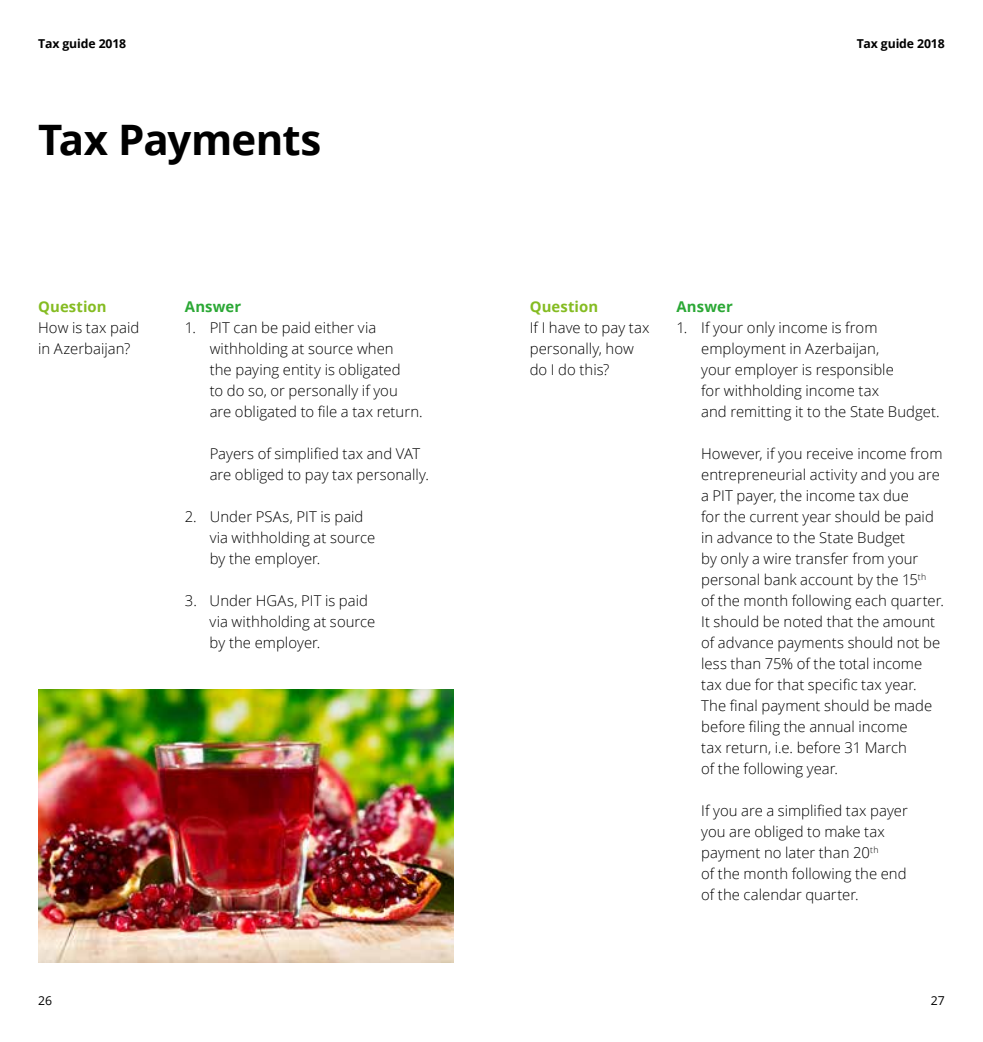
<style>
.page{position:relative;width:983px;height:1042px;background:#fff}
.page>*{position:absolute;margin:0;border:0;box-sizing:border-box;transform-origin:0 0}
.t1{font:700 42px "Open Sans";letter-spacing:-.015em;color:#000}
.t2{font:300 14.88px/21px "Open Sans";letter-spacing:.005em;color:#000}
.t3{font:700 14.88px "Open Sans";letter-spacing:.005em;color:#85bc22}
.t4{font:700 14.88px "Open Sans";letter-spacing:.005em;color:#2ba835}
.t5{font:700 12.25px "Open Sans";letter-spacing:-.01em;color:#000}
.t6{font:12.25px "Open Sans";color:#000}
</style>
<div class="page">
<img style="left:38px;top:690px;width:415px;height:273px">
<p class="t5" style="left:38px;top:35px;width:90px">Tax guide 2018</p>
<h1 class="t1" style="left:38px;top:110px;width:284px">Tax Payments</h1>
<p class="t3" style="left:38px;top:296px;width:70px">Question</p>
<p class="t2" style="left:38px;top:316px;width:103px">How is tax paid in Azerbaijan?</p>
<p class="t4" style="left:185px;top:296px;width:58px">Answer</p>
<p class="t2" style="left:209px;top:316px;width:214px;text-indent:-25px">1. PIT can be paid either via withholding at source when<br>the paying entity is obligated<br>to do so, or personally if you are obligated to file a tax return.</p>
<p class="t2" style="left:209px;top:442px;width:221px">Payers of simplified tax and VAT are obliged to pay tax personally.</p>
<p class="t2" style="left:209px;top:505px;width:167px;text-indent:-25px">2. Under PSAs, PIT is paid via withholding at source by the employer.</p>
<p class="t2" style="left:209px;top:589px;width:167px;text-indent:-25px">3. Under HGAs, PIT is paid via withholding at source by the employer.</p>
<p class="t6" style="left:38px;top:992px;width:15px">26</p>
<p class="t5" style="left:856px;top:35px;width:90px">Tax guide 2018</p>
<p class="t3" style="left:529px;top:296px;width:70px">Question</p>
<p class="t2" style="left:529px;top:316px;width:121px">If I have to pay tax personally, how do I do this?</p>
<p class="t4" style="left:676px;top:296px;width:58px">Answer</p>
<p class="t2" style="left:701px;top:316px;width:240px;text-indent:-25px">1. If your only income is from employment in Azerbaijan,<br>your employer is responsible<br>for withholding income tax<br>and remitting it to the State Budget.</p>
<p class="t2" style="left:701px;top:442px;width:244px">However, if you receive income from entrepreneurial activity and you are a PIT payer, the income tax due<br>for the current year should be paid in advance to the State Budget<br>by only a wire transfer from your personal bank account by the 15<sup>th<br></sup>of the month following each quarter.<br>It should be noted that the amount of advance payments should not be less than 75% of the total income tax due for that specific tax year.<br>The final payment should be made before filing the annual income<br>tax return, i.e. before 31 March<br>of the following year.</p>
<p class="t2" style="left:701px;top:799px;width:208px">If you are a simplified tax payer you are obliged to make tax payment no later than 20<sup>th<br></sup>of the month following the end of the calendar quarter.</p>
<p class="t6" style="left:930px;top:992px;width:15px">27</p>
</div>
